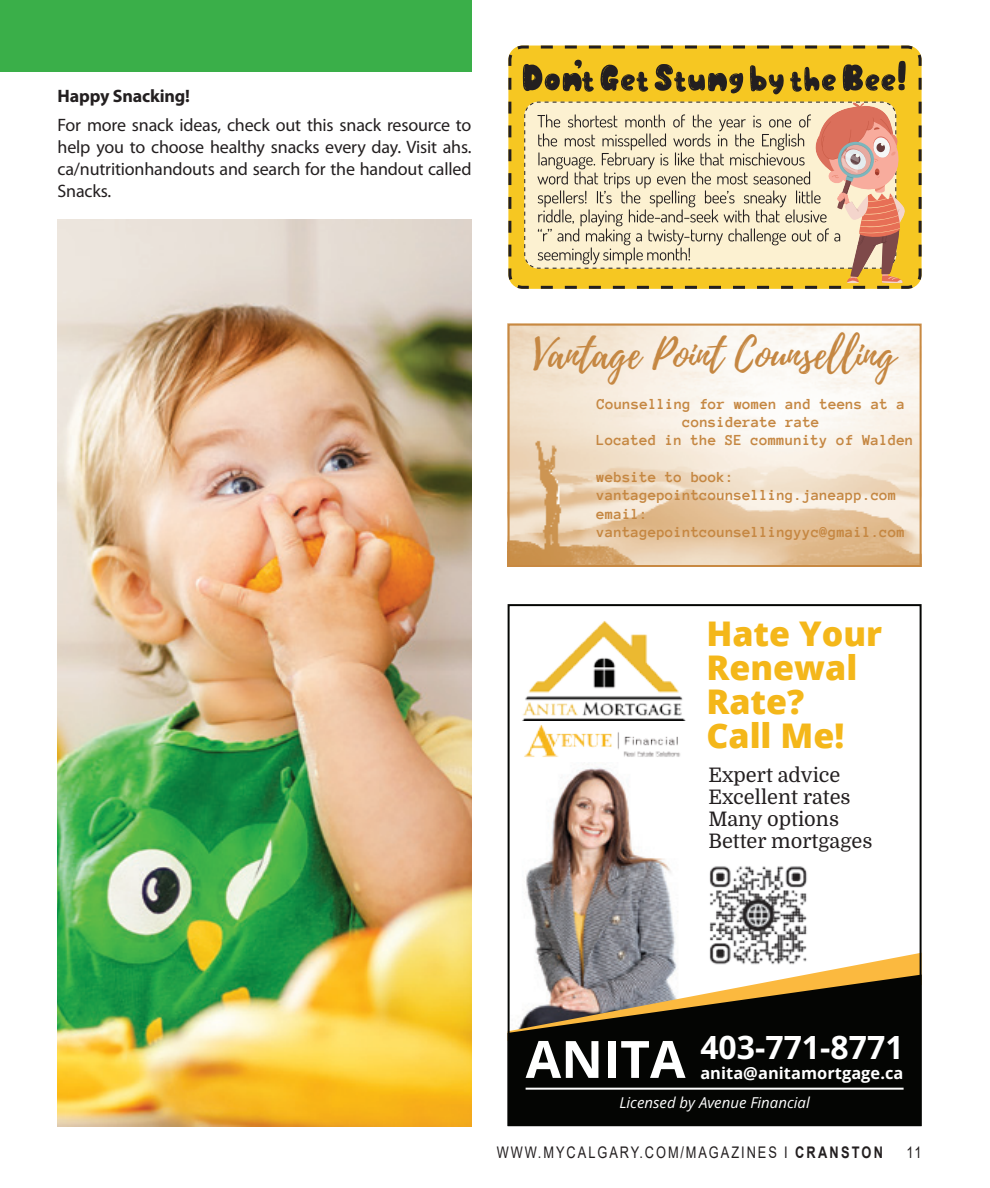
<style>
.page{position:relative;width:990px;height:1188px;background:#fff}
.page>*{position:absolute;margin:0;border:0;box-sizing:border-box;transform-origin:0 0}
.t1{font:700 51.6px "Open Sans";color:#fff}
.t2{font:40.8px "Playlist Script";color:#c58742}
.t3{font:800 34px/34px "Open Sans";color:#f4b71a}
.t4{font:700 32px "Open Sans";color:#fff}
.t5{font:20px/22px "Domine";color:#231f20}
.Body_text{font:18px/22px "Myriad Pro";letter-spacing:-.01em;color:#231f20;text-align:justify}
.Body_text-2{font:700 18px "Myriad Pro";letter-spacing:-.01em;color:#231f20}
.t6{font:700 16.4px "Open Sans";letter-spacing:.005em;color:#fff}
.t7{font:16px "Arial";letter-spacing:.155em;color:#231f20;scale:.8 1}
.t8{font:700 15.8px/18.4px "Anonymous Pro";color:#c58742;text-align:center}
.t9{font:italic 15px "Open Sans";color:#fff}
.s1{font-weight:700}
</style>
<div class="page">
<img style="left:526px;top:764px;width:150px;height:189px">
<svg style="left:536px;top:953px;width:383px;height:22px"></svg>
<svg style="left:511px;top:975px;width:408px;height:148px;background:#2c281f"></svg>
<hr style="left:526px;top:1088px;width:378px;height:2px;background:#fff">
<div style="left:508px;top:604px;width:414px;height:522px;border:2px solid #040503"></div>
<img style="left:704px;top:866px;width:108px;height:102px">
<img style="left:522px;top:621px;width:163px;height:100px">
<img style="left:524px;top:725px;width:157px;height:32px">
<div style="left:0;top:0;width:472px;height:72px;background:#3aaf49"></div>
<img style="left:58px;top:220px;width:414px;height:906px">
<svg style="left:508px;top:45px;width:414px;height:244px;background:#e3b927"></svg>
<svg style="left:523px;top:60px;width:383px;height:35px;background:#ab8b21"></svg>
<svg style="left:524px;top:101px;width:384px;height:188px;background:#e1cba0"></svg>
<img style="left:511px;top:327px;width:408px;height:237px">
<div style="left:508px;top:324px;width:414px;height:243px;border:2px solid #c88942"></div>
<p class="Body_text-2" style="left:58px;top:84px;width:134px">Happy Snacking!</p>
<p class="Body_text" style="left:58px;top:114px;width:416px">For more snack ideas, check out this snack resource to help you to choose healthy snacks every day. Visit ahs. ca/nutritionhandouts and search for the handout called Snacks.</p>
<p class="t2" style="left:533px;top:325px;width:364px">Vantage Point Counselling</p>
<p class="t8" style="left:597px;top:394px;width:319px">Counselling for women and teens at a considerate rate<br>Located in the SE community of Walden</p>
<p class="t8" style="left:597px;top:467px;width:310px;text-align:left">website to book: vantagepointcounselling.janeapp.com email: vantagepointcounsellingyyc@gmail.com</p>
<p class="t3" style="left:706px;top:615px;width:177px">Hate Your<br>Renewal<br>Rate?<br>Call Me!</p>
<p class="t5" style="left:708px;top:764px;width:166px">Expert advice<br>Excellent rates<br>Many options<br>Better mortgages</p>
<p class="t1" style="left:526px;top:1024px;width:161px">ANITA</p>
<p class="t4" style="left:700px;top:1025px;width:205px">403-771-8771</p>
<p class="t6" style="left:700px;top:1062px;width:205px">anita@anitamortgage.ca</p>
<p class="t9" style="left:619px;top:1092px;width:192px">Licensed by Avenue Financial</p>
<p class="t7" style="left:497px;top:1141px;width:484px">WWW.MYCALGARY.COM/MAGAZINES I <span class="s1">CRANSTON</span></p>
<p class="t7" style="left:907px;top:1141px;width:20px">11</p>
</div>
